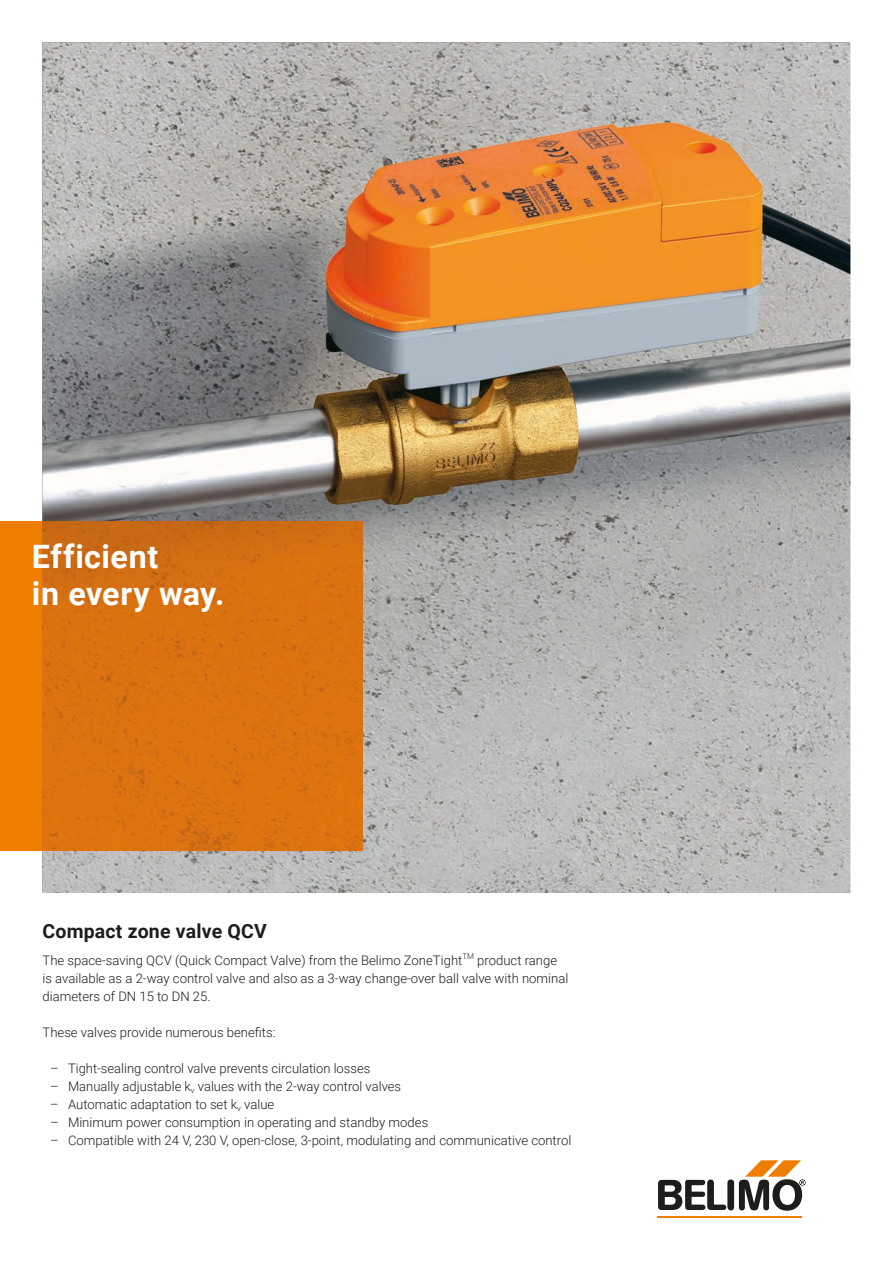
<style>
.page{position:relative;width:893px;height:1263px;background:#fff}
.page>*{position:absolute;margin:0;border:0;box-sizing:border-box;transform-origin:0 0}
.t1{font:700 32.25px/37.5px "Roboto";letter-spacing:.015em;color:#fff}
.t2{font:700 19.5px "Roboto";letter-spacing:.01em;color:#1d1d1b}
.t3{font:300 13.2px/18px "Roboto";color:#1d1d1b}
.t4{font:300 7.8px "Roboto";color:#1d1d1b}
</style>
<div class="page">
<img style="left:43px;top:43px;width:807px;height:850px">
<div style="left:0;top:521px;width:43px;height:329px;background:#ef7d00"></div>
<img style="left:43px;top:521px;width:319px;height:329px">
<hr style="left:658px;top:1216px;width:144px;height:1px;background:#ef7d00">
<svg style="left:658px;top:1160px;width:148px;height:51px"></svg>
<h1 class="t1" style="left:32px;top:536px;width:194px">Efficient<br>in every way.</h1>
<h2 class="t2" style="left:43px;top:917px;width:226px">Compact zone valve QCV</h2>
<p class="t3" style="left:43px;top:950px;width:421px">The space-saving QCV (Quick Compact Valve) from the Belimo ZoneTight</p>
<p class="t4" style="left:462px;top:950px;width:13px">TM</p>
<p class="t3" style="left:43px;top:950px;width:527px;text-indent:435px">product range is available as a 2-way control valve and also as a 3-way change-over ball valve with nominal diameters of DN 15 to DN 25.</p>
<p class="t3" style="left:43px;top:1022px;width:235px">These valves provide numerous benefits:</p>
<p class="t3" style="left:50px;top:1058px;width:322px">– Tight-sealing control valve prevents circulation losses</p>
<p class="t3" style="left:50px;top:1076px;width:352px">– Manually adjustable k<sub>v</sub> values with the 2-way control valves</p>
<p class="t3" style="left:50px;top:1094px;width:226px">– Automatic adaptation to set k<sub>v</sub> value</p>
<p class="t3" style="left:50px;top:1112px;width:380px">– Minimum power consumption in operating and standby modes</p>
<p class="t3" style="left:50px;top:1130px;width:523px">– Compatible with 24 V, 230 V, open-close, 3-point, modulating and communicative control</p>
</div>
